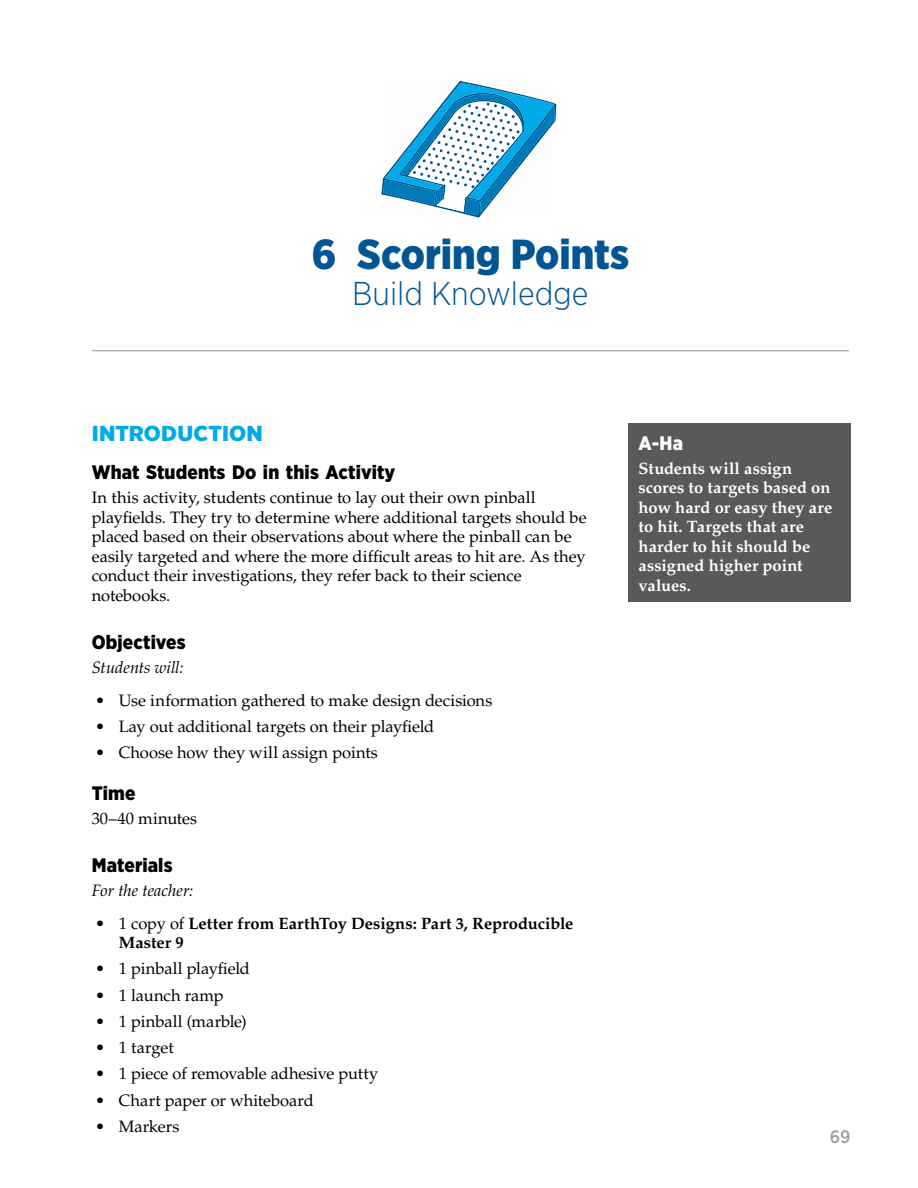
<style>
.page{position:relative;width:918px;height:1188px;background:#fff}
.page>*{position:absolute;margin:0;border:0;box-sizing:border-box;transform-origin:0 0}
.t1{font:900 42px "Gotham Narrow";color:#005592}
.t2{font:300 33px "Gotham Narrow";color:#005592}
.t3{font:900 21.6px "Gotham Narrow";letter-spacing:.005em;color:#00aae7;scale:1.11 1}
.t4{font:900 19.5px "Gotham Narrow";letter-spacing:.01em;color:#000}
.t5{font:900 19.5px "Gotham Narrow";color:#fff}
.t6{font:500 18px "Gotham Narrow";color:#9d9fa2}
.t7{font:16.5px/19.5px "Palatino LT Std";letter-spacing:-.005em;color:#000}
.t8{font:700 16.5px/19.5px "Palatino LT Std";letter-spacing:.005em;color:#fff}
.t9{font:700 16.5px/19.5px "Palatino LT Std";color:#000}
.t10{font:italic 16.5px "Palatino LT Std";letter-spacing:-.005em;color:#000}
.s1{font-weight:400}
</style>
<div class="page">
<hr style="left:92px;top:350px;width:757px;height:1px;background:#939598">
<svg style="left:381px;top:81px;width:175px;height:137px"></svg>
<div style="left:628px;top:423px;width:222px;height:179px;background:#58595b"></div>
<h1 class="t1" style="left:312px;top:227px;width:319px">6 Scoring Points</h1>
<h2 class="t2" style="left:352px;top:274px;width:238px">Build Knowledge</h2>
<h3 class="t3" style="left:92px;top:419px;width:156px">INTRODUCTION</h3>
<p class="t4" style="left:92px;top:460px;width:305px">What Students Do in this Activity</p>
<p class="t7" style="left:92px;top:488px;width:496px">In this activity, students continue to lay out their own pinball playfields. They try to determine where additional targets should be placed based on their observations about where the pinball can be easily targeted and where the more difficult areas to hit are. As they conduct their investigations, they refer back to their science notebooks.</p>
<p class="t4" style="left:92px;top:629px;width:95px">Objectives</p>
<p class="t10" style="left:92px;top:658px;width:93px">Students will:</p>
<p class="t7" style="left:95px;top:691px;width:399px">• Use information gathered to make design decisions</p>
<p class="t7" style="left:95px;top:717px;width:341px">• Lay out additional targets on their playfield</p>
<p class="t7" style="left:95px;top:743px;width:284px">• Choose how they will assign points</p>
<p class="t4" style="left:92px;top:780px;width:45px">Time</p>
<p class="t7" style="left:92px;top:808px;width:107px">30–40 minutes</p>
<p class="t4" style="left:92px;top:852px;width:82px">Materials</p>
<p class="t10" style="left:92px;top:880px;width:103px">For the teacher:</p>
<p class="t9" style="left:119px;top:913px;width:456px;text-indent:-23px"><span class="s1">• 1 copy of</span> Letter from EarthToy Designs: Part 3, Reproducible<br>Master 9</p>
<p class="t7" style="left:95px;top:959px;width:156px">• 1 pinball playfield</p>
<p class="t7" style="left:95px;top:985px;width:130px">• 1 launch ramp</p>
<p class="t7" style="left:95px;top:1012px;width:153px">• 1 pinball (marble)</p>
<p class="t7" style="left:95px;top:1038px;width:80px">• 1 target</p>
<p class="t7" style="left:95px;top:1064px;width:285px">• 1 piece of removable adhesive putty</p>
<p class="t7" style="left:95px;top:1090px;width:220px">• Chart paper or whiteboard</p>
<p class="t7" style="left:95px;top:1117px;width:86px">• Markers</p>
<p class="t5" style="left:639px;top:430px;width:46px">A-Ha</p>
<p class="t8" style="left:639px;top:459px;width:195px">Students will assign scores to targets based on how hard or easy they are to hit. Targets that are harder to hit should be assigned higher point values.</p>
<p class="t6" style="left:830px;top:1125px;width:22px">69</p>
</div>
